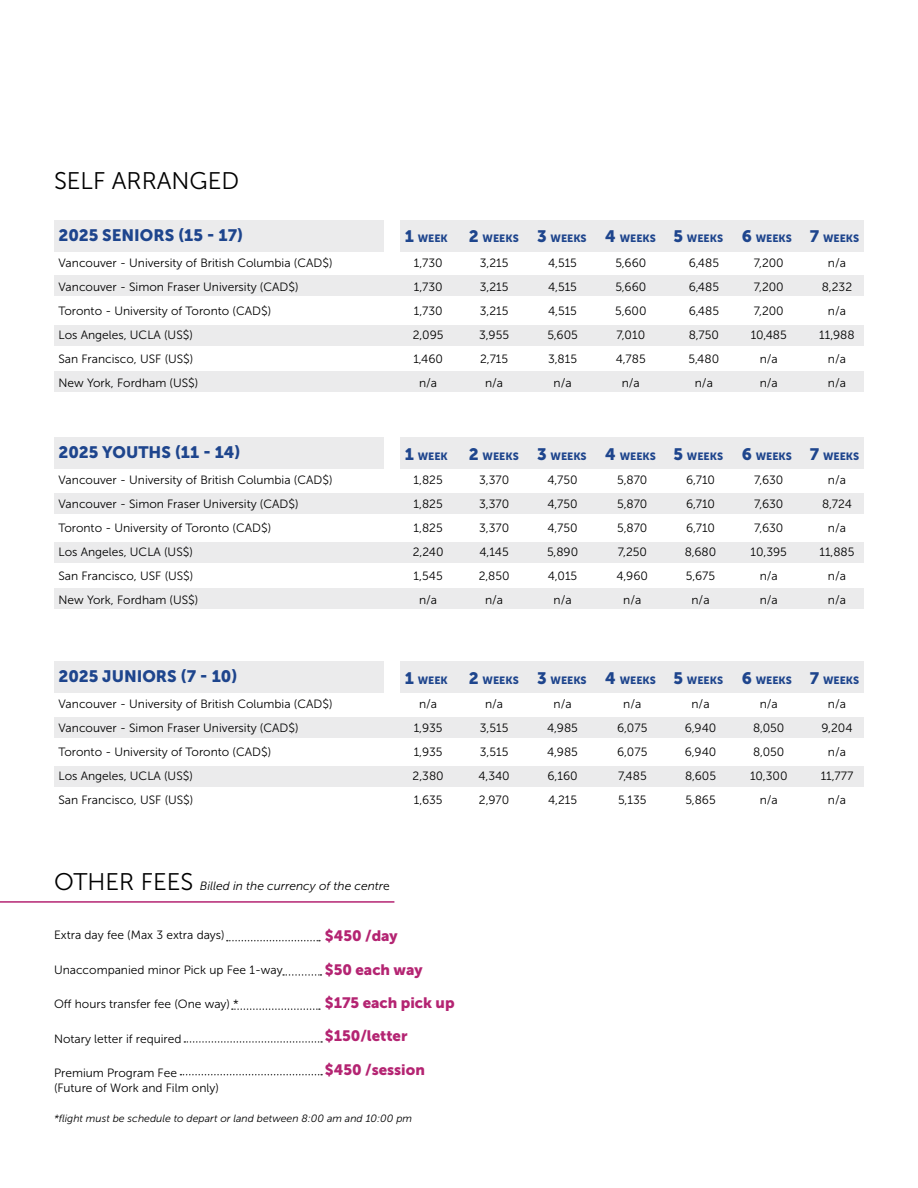
<style>
.page{position:relative;width:918px;height:1188px;background:#fff}
.page>*{position:absolute;margin:0;border:0;box-sizing:border-box;transform-origin:0 0}
.t1{font:24px "Museo Sans 300";color:#000}
.t2{font:16.5px "Museo Sans 900";color:#1e458d}
.t3{font:15px "Museo Sans 900";color:#b42472}
.t4{font:12px/24px "Museo Sans 300";color:#000;text-align:center}
.t5{font:italic 12px "Museo Sans 300";color:#000}
.t6{font:10.5px "Museo Sans 900";color:#1e458d}
.t7{font:italic 10.5px "Museo Sans 300";color:#000}
.s1{font-size:16.5px}
.s2{font-style:normal;font-size:24px}
.s3{font-style:normal}
</style>
<div class="page">
<hr style="left:0;top:901px;width:394px;height:2px;background:#b42472">
<div style="left:54px;top:220px;width:329px;height:31px;background:#ebebec"></div>
<div style="left:54px;top:437px;width:329px;height:32px;background:#ebebec"></div>
<div style="left:54px;top:662px;width:329px;height:31px;background:#ebebec"></div>
<div style="left:54px;top:275px;width:810px;height:21px;background:#ebebec"></div>
<div style="left:54px;top:493px;width:810px;height:21px;background:#ebebec"></div>
<div style="left:54px;top:717px;width:810px;height:21px;background:#ebebec"></div>
<div style="left:54px;top:325px;width:810px;height:21px;background:#ebebec"></div>
<div style="left:54px;top:542px;width:810px;height:21px;background:#ebebec"></div>
<div style="left:54px;top:766px;width:810px;height:21px;background:#ebebec"></div>
<div style="left:54px;top:371px;width:810px;height:21px;background:#ebebec"></div>
<div style="left:54px;top:588px;width:810px;height:21px;background:#ebebec"></div>
<div style="left:401px;top:220px;width:463px;height:31px;background:#ebebec"></div>
<div style="left:401px;top:437px;width:463px;height:32px;background:#ebebec"></div>
<div style="left:401px;top:662px;width:463px;height:31px;background:#ebebec"></div>
<svg style="left:227px;top:940px;width:93px;height:1px"></svg>
<svg style="left:232px;top:1008px;width:88px;height:2px"></svg>
<svg style="left:184px;top:1041px;width:138px;height:2px"></svg>
<svg style="left:180px;top:1074px;width:142px;height:1px"></svg>
<svg style="left:283px;top:974px;width:38px;height:2px"></svg>
<h1 class="t1" style="left:54px;top:167px;width:187px">SELF ARRANGED</h1>
<h2 class="t2" style="left:58px;top:225px;width:186px">2025 SENIORS (15 - 17)</h2>
<p class="t6" style="left:405px;top:233px;width:45px"><span class="s1">1</span> WEEK</p>
<p class="t6" style="left:469px;top:233px;width:51px"><span class="s1">2</span> WEEKS</p>
<p class="t6" style="left:537px;top:233px;width:51px"><span class="s1">3</span> WEEKS</p>
<p class="t6" style="left:605px;top:233px;width:52px"><span class="s1">4</span> WEEKS</p>
<p class="t6" style="left:674px;top:233px;width:51px"><span class="s1">5</span> WEEKS</p>
<p class="t6" style="left:742px;top:233px;width:52px"><span class="s1">6</span> WEEKS</p>
<p class="t6" style="left:810px;top:233px;width:51px"><span class="s1">7</span> WEEKS</p>
<p class="t4" style="left:58px;top:251px;width:276px;text-align:left">Vancouver - University of British Columbia (CAD$)<br>Vancouver - Simon Fraser University (CAD$)<br>Toronto - University of Toronto (CAD$)<br>Los Angeles, UCLA (US$)<br>San Francisco, USF (US$)<br>New York, Fordham (US$)</p>
<p class="t4" style="left:413px;top:251px;width:32px">1,730<br>1,730<br>1,730<br>2,095<br>1,460 n/a</p>
<p class="t4" style="left:479px;top:251px;width:31px">3,215<br>3,215<br>3,215<br>3,955<br>2,715 n/a</p>
<p class="t4" style="left:547px;top:251px;width:32px">4,515<br>4,515<br>4,515<br>5,605<br>3,815 n/a</p>
<p class="t4" style="left:615px;top:251px;width:33px">5,660<br>5,660<br>5,600<br>7,010<br>4,785 n/a</p>
<p class="t4" style="left:689px;top:251px;width:32px">6,485<br>6,485<br>6,485<br>8,750<br>5,480 n/a</p>
<p class="t4" style="left:751px;top:251px;width:38px">7,200<br>7,200<br>7,200<br>10,485 n/a n/a</p>
<p class="t4" style="left:819px;top:251px;width:37px">n/a<br>8,232 n/a<br>11,988 n/a n/a</p>
<h2 class="t2" style="left:58px;top:443px;width:184px">2025 YOUTHS (11 - 14)</h2>
<p class="t6" style="left:405px;top:450px;width:45px"><span class="s1">1</span> WEEK</p>
<p class="t6" style="left:469px;top:450px;width:51px"><span class="s1">2</span> WEEKS</p>
<p class="t6" style="left:537px;top:450px;width:51px"><span class="s1">3</span> WEEKS</p>
<p class="t6" style="left:605px;top:450px;width:52px"><span class="s1">4</span> WEEKS</p>
<p class="t6" style="left:674px;top:450px;width:51px"><span class="s1">5</span> WEEKS</p>
<p class="t6" style="left:742px;top:450px;width:52px"><span class="s1">6</span> WEEKS</p>
<p class="t6" style="left:810px;top:450px;width:51px"><span class="s1">7</span> WEEKS</p>
<p class="t4" style="left:58px;top:468px;width:276px;text-align:left">Vancouver - University of British Columbia (CAD$)<br>Vancouver - Simon Fraser University (CAD$)<br>Toronto - University of Toronto (CAD$)<br>Los Angeles, UCLA (US$)<br>San Francisco, USF (US$)<br>New York, Fordham (US$)</p>
<p class="t4" style="left:413px;top:468px;width:32px">1,825<br>1,825<br>1,825<br>2,240<br>1,545 n/a</p>
<p class="t4" style="left:479px;top:468px;width:32px">3,370<br>3,370<br>3,370<br>4,145<br>2,850 n/a</p>
<p class="t4" style="left:547px;top:468px;width:33px">4,750<br>4,750<br>4,750<br>5,890<br>4,015 n/a</p>
<p class="t4" style="left:617px;top:468px;width:33px">5,870<br>5,870<br>5,870<br>7,250<br>4,960 n/a</p>
<p class="t4" style="left:685px;top:468px;width:33px">6,710<br>6,710<br>6,710<br>8,680<br>5,675 n/a</p>
<p class="t4" style="left:751px;top:468px;width:38px">7,630<br>7,630<br>7,630<br>10,395 n/a n/a</p>
<p class="t4" style="left:819px;top:468px;width:37px">n/a<br>8,724 n/a<br>11,885 n/a n/a</p>
<h2 class="t2" style="left:58px;top:667px;width:181px">2025 JUNIORS (7 - 10)</h2>
<p class="t6" style="left:405px;top:674px;width:45px"><span class="s1">1</span> WEEK</p>
<p class="t6" style="left:469px;top:674px;width:51px"><span class="s1">2</span> WEEKS</p>
<p class="t6" style="left:537px;top:674px;width:51px"><span class="s1">3</span> WEEKS</p>
<p class="t6" style="left:605px;top:674px;width:52px"><span class="s1">4</span> WEEKS</p>
<p class="t6" style="left:674px;top:674px;width:51px"><span class="s1">5</span> WEEKS</p>
<p class="t6" style="left:742px;top:674px;width:52px"><span class="s1">6</span> WEEKS</p>
<p class="t6" style="left:810px;top:674px;width:51px"><span class="s1">7</span> WEEKS</p>
<p class="t4" style="left:58px;top:692px;width:276px;text-align:left">Vancouver - University of British Columbia (CAD$)<br>Vancouver - Simon Fraser University (CAD$)<br>Toronto - University of Toronto (CAD$)<br>Los Angeles, UCLA (US$)<br>San Francisco, USF (US$)</p>
<p class="t4" style="left:413px;top:692px;width:33px">n/a<br>1,935<br>1,935<br>2,380<br>1,635</p>
<p class="t4" style="left:479px;top:692px;width:33px">n/a<br>3,515<br>3,515<br>4,340<br>2,970</p>
<p class="t4" style="left:547px;top:692px;width:32px">n/a<br>4,985<br>4,985<br>6,160<br>4,215</p>
<p class="t4" style="left:617px;top:692px;width:32px">n/a<br>6,075<br>6,075<br>7,485<br>5,135</p>
<p class="t4" style="left:685px;top:692px;width:33px">n/a<br>6,940<br>6,940<br>8,605<br>5,865</p>
<p class="t4" style="left:750px;top:692px;width:39px">n/a<br>8,050<br>8,050<br>10,300 n/a</p>
<p class="t4" style="left:821px;top:692px;width:34px">n/a<br>9,204 n/a<br>11,777 n/a</p>
<p class="t5" style="left:54px;top:879px;width:337px"><span class="s2">OTHER FEES</span> Billed in the currency of the centr<span class="s3">e</span></p>
<p class="t3" style="left:325px;top:928px;width:74px">$450 /day</p>
<p class="t3" style="left:325px;top:961px;width:99px">$50 each way</p>
<p class="t3" style="left:325px;top:994px;width:131px">$175 each pick up</p>
<p class="t3" style="left:325px;top:1028px;width:84px">$150/letter</p>
<p class="t3" style="left:325px;top:1061px;width:102px">$450 /session</p>
<p class="t4" style="left:54px;top:923px;width:172px">Extra day fee (Max 3 extra days)</p>
<p class="t4" style="left:54px;top:958px;width:230px">Unaccompanied minor Pick up Fee 1-way</p>
<p class="t4" style="left:54px;top:992px;width:186px">Off hours transfer fee (One way) *</p>
<p class="t4" style="left:54px;top:1027px;width:129px">Notary letter if required</p>
<p class="t4" style="left:54px;top:1066px;width:166px;line-height:14.4px;text-align:left">Premium Program Fee<br>(Future of Work and Film only)</p>
<p class="t7" style="left:54px;top:1112px;width:360px">*flight must be schedule to depart or land between 8:00 am and 10:00 pm</p>
</div>
